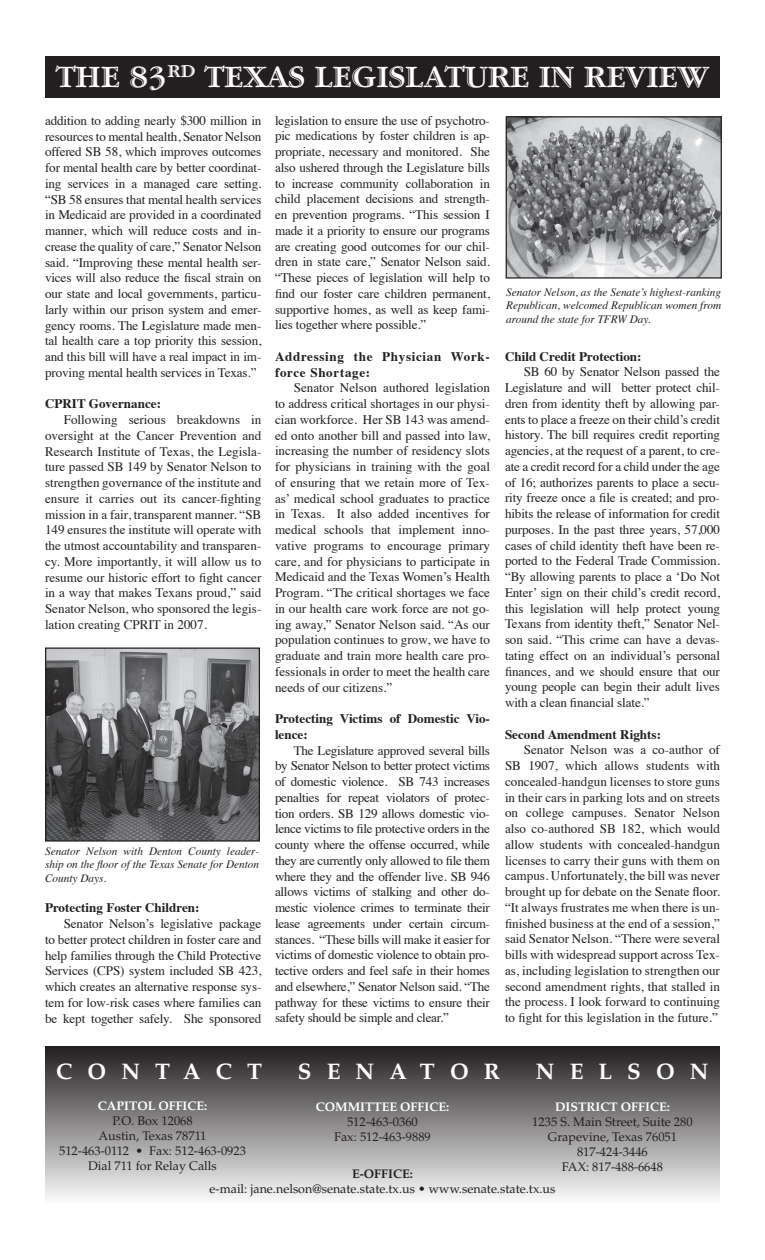
<style>
.page{position:relative;width:765px;height:1260px;background:#fff}
.page>*{position:absolute;margin:0;border:0;box-sizing:border-box;transform-origin:0 0}
.t1{font:700 30px "Garamond Std Handtooled";color:#fff}
.t2{font:700 22.5px "Palatino LT Std";letter-spacing:.67em;color:#fff}
.t3{font:13.12px/15.8px "Times";letter-spacing:-.01em;color:#231f20;text-align:justify}
.t4{font:700 13.12px/15.8px "Times";color:#231f20}
.t5{font:700 13.12px/15.8px "Times";letter-spacing:.05em;color:#231f20}
.t6{font:12.5px/15px "Palatino LT Std";color:#231f20;text-align:center}
.t7{font:700 12.5px "Palatino LT Std";color:#fff}
.t8{font:700 12.5px "Palatino LT Std";color:#231f20}
.t9{font:italic 11.25px/13.5px "Times";color:#231f20;text-align:justify}
</style>
<div class="page">
<div style="left:45px;top:56px;width:675px;height:42px;background:#231f20"></div>
<div style="left:45px;top:1046px;width:675px;height:158px;background:linear-gradient(to bottom,#211c1d,#fafafa)"></div>
<img style="left:47px;top:650px;width:211px;height:190px">
<div style="left:45px;top:648px;width:215px;height:194px;border:1px solid #231f20"></div>
<img style="left:508px;top:118px;width:212px;height:159px">
<div style="left:506px;top:116px;width:216px;height:163px;border:1px solid #231f20"></div>
<h1 class="t1" style="left:56px;top:59px;width:654px">THE 83<sup>RD</sup> TEXAS LEGISLATURE IN REVIEW</h1>
<p class="t3" style="left:45px;top:111px;width:218px">addition to adding nearly $300 million in resources to mental health, Senator Nelson offered SB 58, which improves outcomes for mental health care by better coordinat&shy;ing services in a managed care setting. “SB 58 ensures that mental health services in Medicaid are provided in a coordinated manner, which will reduce costs and in&shy;crease the quality of care,” Senator Nelson said. “Improving these mental health ser&shy;vices will also reduce the fiscal strain on our state and local governments, particu&shy;larly within our prison system and emer&shy;gency rooms. The Legislature made men&shy;tal health care a top priority this session, and this bill will have a real impact in im&shy;proving mental health services in Texas.”</p>
<p class="t4" style="left:45px;top:395px;width:118px">CPRIT Governance:</p>
<p class="t3" style="left:45px;top:411px;width:218px;text-indent:19px">Following serious breakdowns in oversight at the Cancer Prevention and Research Institute of Texas, the Legisla&shy;ture passed SB 149 by Senator Nelson to strengthen governance of the institute and ensure it carries out its cancer-fighting mission in a fair, transparent manner. “SB 149 ensures the institute will operate with the utmost accountability and transparen&shy;cy. More importantly, it will allow us to resume our historic effort to fight cancer in a way that makes Texans proud,” said Senator Nelson, who sponsored the legis&shy;lation creating CPRIT in 2007.</p>
<p class="t9" style="left:45px;top:844px;width:216px">Senator Nelson with Denton County leader&shy;ship on the floor of the Texas Senate for Denton County Days.</p>
<p class="t4" style="left:45px;top:899px;width:156px">Protecting Foster Children:</p>
<p class="t3" style="left:45px;top:915px;width:218px;text-indent:19px">Senator Nelson’s legislative package to better protect children in foster care and help families through the Child Protective Services (CPS) system included SB 423, which creates an alternative response sys&shy;tem for low-risk cases where families can be kept together safely. She sponsored</p>
<p class="t3" style="left:275px;top:111px;width:217px">legislation to ensure the use of psychotro&shy;pic medications by foster children is ap&shy;propriate, necessary and monitored. She also ushered through the Legislature bills to increase community collaboration in child placement decisions and strength&shy;en prevention programs. “This session I made it a priority to ensure our programs are creating good outcomes for our chil&shy;dren in state care,” Senator Nelson said. “These pieces of legislation will help to find our foster care children permanent, supportive homes, as well as keep fami&shy;lies together where possible.”</p>
<p class="t5" style="left:275px;top:347px;width:217px">Addressing the Physician Work&shy;force Shortage:</p>
<p class="t3" style="left:275px;top:379px;width:217px;text-indent:19px">Senator Nelson authored legislation to address critical shortages in our physi&shy;cian workforce. Her SB 143 was amend&shy;ed onto another bill and passed into law, increasing the number of residency slots for physicians in training with the goal of ensuring that we retain more of Tex&shy;as’ medical school graduates to practice in Texas. It also added incentives for medical schools that implement inno&shy;vative programs to encourage primary care, and for physicians to participate in Medicaid and the Texas Women’s Health Program. “The critical shortages we face in our health care work force are not go&shy;ing away,” Senator Nelson said. “As our population continues to grow, we have to graduate and train more health care pro&shy;fessionals in order to meet the health care needs of our citizens.”</p>
<p class="t4" style="left:275px;top:709px;width:217px">Protecting Victims of Domestic Vio&shy;lence:</p>
<p class="t3" style="left:275px;top:741px;width:217px;text-indent:19px">The Legislature approved several bills by Senator Nelson to better protect victims of domestic violence. SB 743 increases penalties for repeat violators of protec&shy;tion orders. SB 129 allows domestic vio&shy;lence victims to file protective orders in the county where the offense occurred, while they are currently only allowed to file them where they and the offender live. SB 946 allows victims of stalking and other do&shy;mestic violence crimes to terminate their lease agreements under certain circum&shy;stances. “These bills will make it easier for victims of domestic violence to obtain pro&shy;tective orders and feel safe in their homes and elsewhere,” Senator Nelson said. “The pathway for these victims to ensure their safety should be simple and clear.”</p>
<p class="t9" style="left:506px;top:285px;width:216px">Senator Nelson, as the Senate’s highest-ranking Republican, welcomed Republican women from around the state for TFRW Day.</p>
<p class="t4" style="left:505px;top:347px;width:138px">Child Credit Protection:</p>
<p class="t3" style="left:505px;top:363px;width:217px;text-indent:19px">SB 60 by Senator Nelson passed the Legislature and will better protect chil&shy;dren from identity theft by allowing par&shy;ents to place a freeze on their child’s credit history. The bill requires credit reporting agencies, at the request of a parent, to cre&shy;ate a credit record for a child under the age of 16; authorizes parents to place a secu&shy;rity freeze once a file is created; and pro&shy;hibits the release of information for credit purposes. In the past three years, 57,000 cases of child identity theft have been re&shy;ported to the Federal Trade Commission. “By allowing parents to place a ‘Do Not Enter’ sign on their child’s credit record, this legislation will help protect young Texans from identity theft,” Senator Nel&shy;son said. “This crime can have a devas&shy;tating effect on an individual’s personal finances, and we should ensure that our young people can begin their adult lives with a clean financial slate.”</p>
<p class="t4" style="left:505px;top:725px;width:158px">Second Amendment Rights:</p>
<p class="t3" style="left:505px;top:741px;width:217px;text-indent:19px">Senator Nelson was a co-author of SB 1907, which allows students with concealed-handgun licenses to store guns in their cars in parking lots and on streets on college campuses. Senator Nelson also co-authored SB 182, which would allow students with concealed-handgun licenses to carry their guns with them on campus. Unfortunately, the bill was never brought up for debate on the Senate floor. “It always frustrates me when there is un&shy;finished business at the end of a session,” said Senator Nelson. “There were several bills with widespread support across Tex&shy;as, including legislation to strengthen our second amendment rights, that stalled in the process. I look forward to continuing to fight for this legislation in the future.”</p>
<h2 class="t2" style="left:56px;top:1058px;width:207px">CONTACT</h2>
<h2 class="t2" style="left:298px;top:1058px;width:204px">SENATOR</h2>
<h2 class="t2" style="left:536px;top:1058px;width:174px">NELSON</h2>
<p class="t7" style="left:98px;top:1098px;width:111px">CAPITOL OFFICE:</p>
<p class="t6" style="left:59px;top:1113px;width:188px">P.O. Box 12068<br>Austin, Texas 78711<br>512-463-0112 • Fax: 512-463-0923<br>Dial 711 for Relay Calls</p>
<p class="t7" style="left:316px;top:1099px;width:135px">COMMITTEE OFFICE:</p>
<p class="t6" style="left:334px;top:1114px;width:98px">512-463-0360<br>Fax: 512-463-9889</p>
<p class="t7" style="left:555px;top:1099px;width:116px">DISTRICT OFFICE:</p>
<p class="t6" style="left:532px;top:1114px;width:162px">1235 S. Main Street, Suite 280<br>Grapevine, Texas 76051<br>817-424-3446<br>FAX: 817-488-6648</p>
<p class="t8" style="left:352px;top:1167px;width:62px">E-OFFICE:</p>
<p class="t6" style="left:210px;top:1182px;width:347px">e-mail: jane.nelson@senate.state.tx.us • www.senate.state.tx.us</p>
</div>
